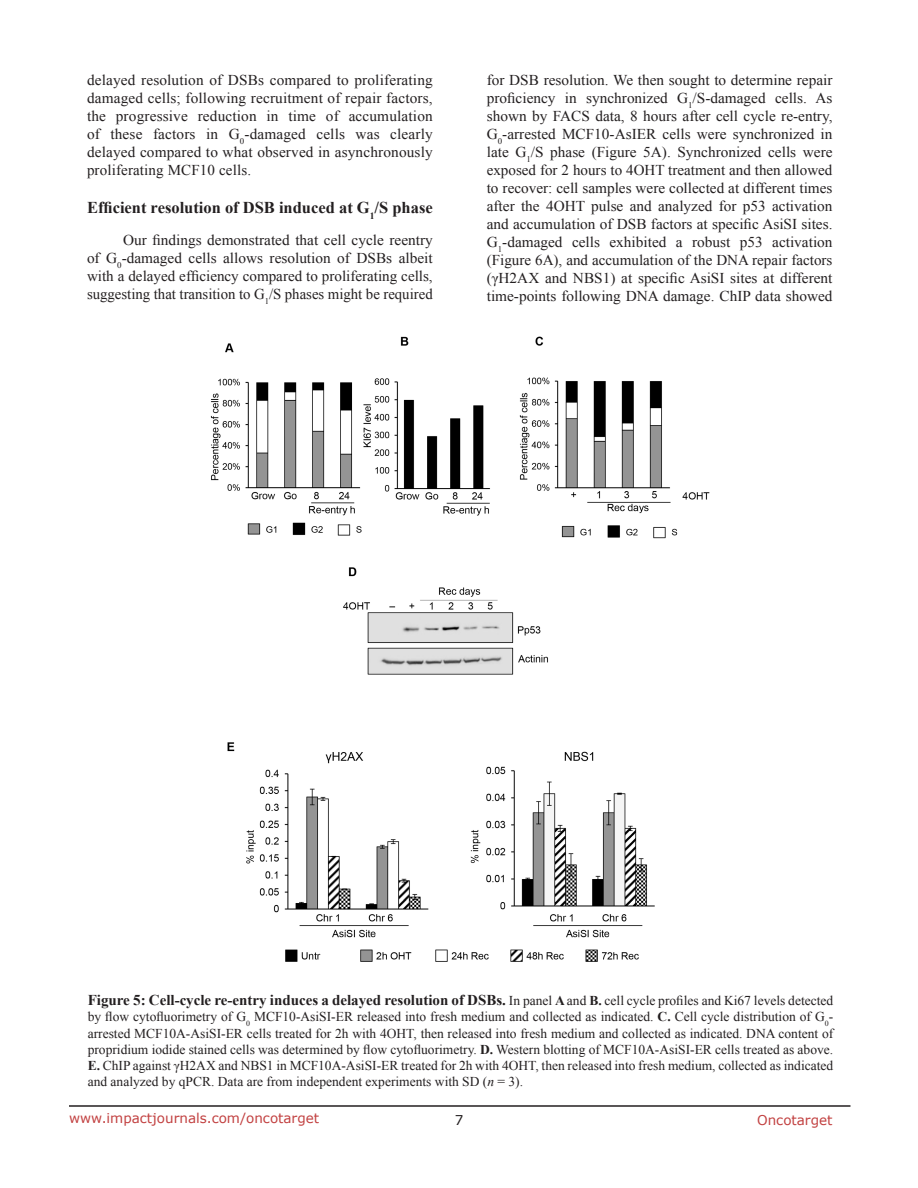
<style>
.page{position:relative;width:918px;height:1188px;background:#fff}
.page>*{position:absolute;margin:0;border:0;box-sizing:border-box;transform-origin:0 0}
.SubHeading{font:700 16.5px "Times New Roman";color:#231f20}
.BodyText{font:15px/18px "Times New Roman";color:#231f20;text-align:justify}
.figuretext{font:700 15px "Times New Roman";color:#231f20}
.figuretext-2{font:13.5px/16.2px "Times New Roman";color:#231f20;text-align:justify}
.t1{font:13.5px "Verdana";color:#c24141}
.t2{font:13.5px "Verdana";color:#231f20}
.s1{font-weight:400;font-size:13.5px}
.s2{font-size:13.5px}
.s3{font-weight:700}
.s4{font-style:italic}
</style>
<div class="page">
<hr style="left:69px;top:1105px;width:781px;height:2px;background:#231f20">
<img style="left:210px;top:336px;width:500px;height:626px">
<p class="BodyText" style="left:87px;top:71px;width:347px">delayed resolution of DSBs compared to proliferating damaged cells; following recruitment of repair factors, the progressive reduction in time of accumulation of these factors in G<sub>0</sub>-damaged cells was clearly delayed compared to what observed in asynchronously proliferating MCF10 cells.</p>
<p class="SubHeading" style="left:87px;top:196px;width:347px">Efficient resolution of DSB induced at G<sub>1</sub>/S phase</p>
<p class="BodyText" style="left:87px;top:230px;width:347px;text-indent:36px">Our findings demonstrated that cell cycle reentry of G<sub>0</sub>-damaged cells allows resolution of DSBs albeit with a delayed efficiency compared to proliferating cells, suggesting that transition to G<sub>1</sub>/S phases might be required</p>
<p class="BodyText" style="left:487px;top:71px;width:347px">for DSB resolution. We then sought to determine repair proficiency in synchronized G<sub>1</sub>/S-damaged cells. As shown by FACS data, 8 hours after cell cycle re-entry, G<sub>0</sub>-arrested MCF10-AsIER cells were synchronized in late G<sub>1</sub>/S phase (Figure 5A). Synchronized cells were exposed for 2 hours to 4OHT treatment and then allowed to recover: cell samples were collected at different times after the 4OHT pulse and analyzed for p53 activation and accumulation of DSB factors at specific AsiSI sites.<br>G<sub>1</sub>-damaged cells exhibited a robust p53 activation (Figure 6A), and accumulation of the DNA repair factors (γH2AX and NBS1) at specific AsiSI sites at different time-points following DNA damage. ChIP data showed</p>
<p class="figuretext" style="left:88px;top:990px;width:747px">Figure 5: Cell-cycle re-entry induces a delayed resolution of DSBs. <span class="s1">In panel</span> <span class="s2">A</span> <span class="s1">and</span> <span class="s2">B.</span> <span class="s1">cell cycle profiles and Ki67 levels detected</span></p>
<p class="figuretext-2" style="left:88px;top:1009px;width:747px">by flow cytofluorimetry of G<sub>0</sub> MCF10-AsiSI-ER released into fresh medium and collected as indicated. <span class="s3">C.</span> Cell cycle distribution of G<sub>0</sub>- arrested MCF10A-AsiSI-ER cells treated for 2h with 4OHT, then released into fresh medium and collected as indicated. DNA content of propridium iodide stained cells was determined by flow cytofluorimetry. <span class="s3">D.</span> Western blotting of MCF10A-AsiSI-ER cells treated as above.<br><span class="s3">E.</span> ChIP against γH2AX and NBS1 in MCF10A-AsiSI-ER treated for 2h with 4OHT, then released into fresh medium, collected as indicated and analyzed by qPCR. Data are from independent experiments with SD (<span class="s4">n</span> = 3).</p>
<p class="t1" style="left:69px;top:1109px;width:252px">www.impactjournals.com/oncotarget</p>
<p class="t2" style="left:455px;top:1111px;width:10px">7</p>
<p class="t1" style="left:757px;top:1111px;width:77px">Oncotarget</p>
</div>
